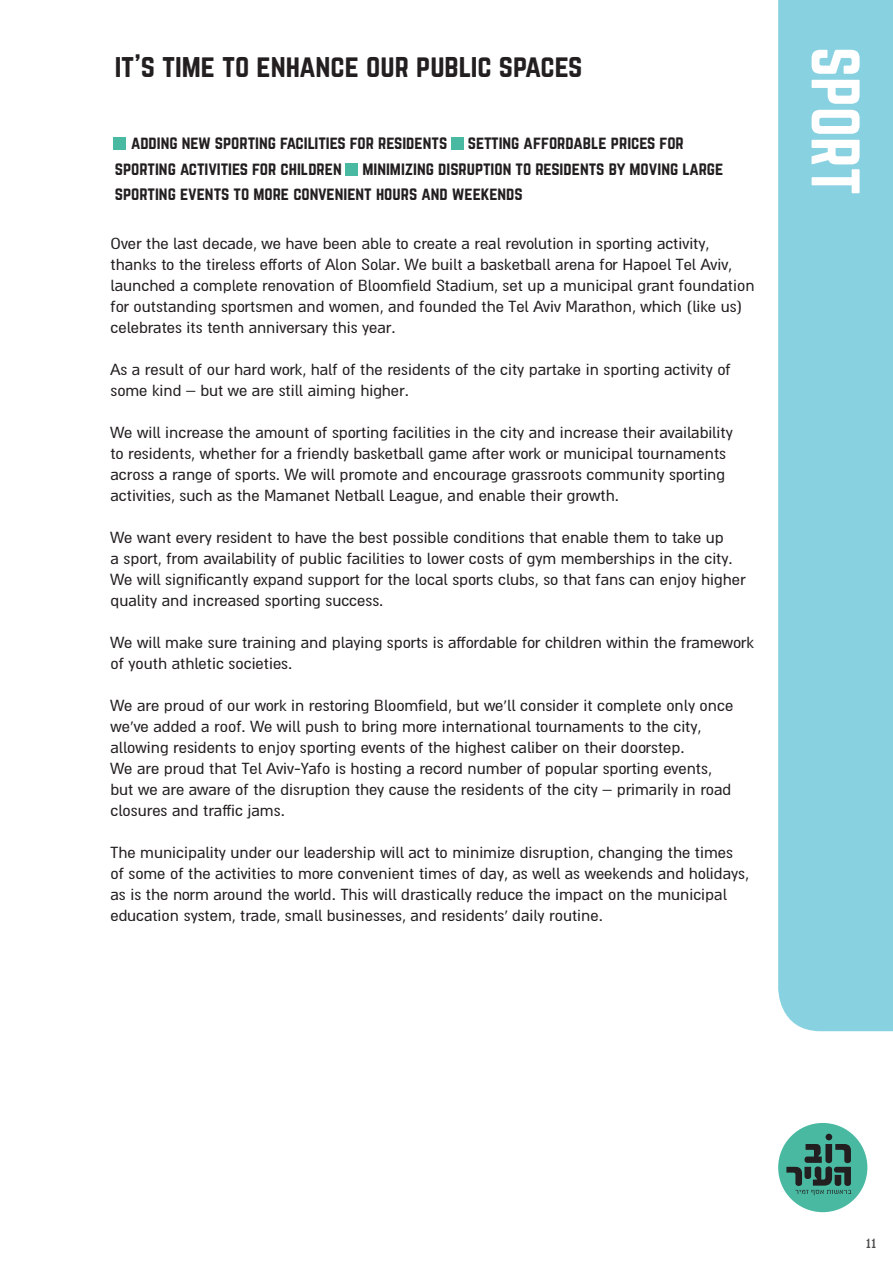
<style>
.page{position:relative;width:893px;height:1263px;background:#fff}
.page>*{position:absolute;margin:0;border:0;box-sizing:border-box;transform-origin:0 0}
.t1{font:60px "Norwester";color:#fff}
.t2{font:28.5px "Norwester";color:#231f20}
.t3{font:18px/21px "Almoni DLAAA";color:#231f20}
.t4{font:18px "Almoni DLAAA";color:#4d4c4c}
.t5{font:16.5px/25.5px "Norwester";color:#231f20}
</style>
<div class="page">
<div style="left:778px;top:0;width:115px;height:1031px;background:#88d1e1"></div>
<div style="left:778px;top:1123px;width:89px;height:89px;background:#49baa1;border-radius:50%"></div>
<svg style="left:786px;top:1134px;width:65px;height:61px"></svg>
<div style="left:114px;top:137px;width:12px;height:13px;background:#49baa1"></div>
<div style="left:451px;top:137px;width:12px;height:13px;background:#49baa1"></div>
<div style="left:345px;top:163px;width:13px;height:13px;background:#49baa1"></div>
<h2 class="t2" style="left:115px;top:52px;width:469px">IT S’ TIME TO ENHANCE OUR PUBLIC SPACES</h2>
<p class="t5" style="left:362px;top:131px;width:362px;text-indent:-231px">ADDING NEW SPORTING FACILITIES FOR RESIDENTS<br>MINIMIZING DISRUPTION TO RESIDENTS BY MOVING LARGE</p>
<p class="t5" style="left:468px;top:131px;width:217px">SETTING AFFORDABLE PRICES FOR</p>
<p class="t5" style="left:115px;top:156px;width:409px">SPORTING ACTIVITIES FOR CHILDREN<br>SPORTING EVENTS TO MORE CONVENIENT HOURS AND WEEKENDS</p>
<p class="t3" style="left:111px;top:233px;width:646px">Over the last decade, we have been able to create a real revolution in sporting activity, thanks to the tireless efforts of Alon Solar. We built a basketball arena for Hapoel Tel Aviv, launched a complete renovation of Bloomfield Stadium, set up a municipal grant foundation for outstanding sportsmen and women, and founded the Tel Aviv Marathon, which (like us( celebrates its tenth anniversary this year.</p>
<p class="t3" style="left:111px;top:359px;width:622px">As a result of our hard work, half of the residents of the city partake in sporting activity of some kind – but we are still aiming higher.</p>
<p class="t3" style="left:111px;top:422px;width:624px">We will increase the amount of sporting facilities in the city and increase their availability to residents, whether for a friendly basketball game after work or municipal tournaments across a range of sports. We will promote and encourage grassroots community sporting activities, such as the Mamanet Netball League, and enable their growth.</p>
<p class="t3" style="left:111px;top:527px;width:636px">We want every resident to have the best possible conditions that enable them to take up<br>a sport, from availability of public facilities to lower costs of gym memberships in the city.<br>We will significantly expand support for the local sports clubs, so that fans can enjoy higher quality and increased sporting success.</p>
<p class="t3" style="left:111px;top:632px;width:645px">We will make sure training and playing sports is affordable for children within the framework of youth athletic societies.</p>
<p class="t3" style="left:111px;top:695px;width:624px">We are proud of our work in restoring Bloomfield, but we l l’ consider it complete only once we v e’ added a roof. We will push to bring more international tournaments to the city, allowing residents to enjoy sporting events of the highest caliber on their doorstep.<br>We are proud that Tel Aviv-Yafo is hosting a record number of popular sporting events, but we are aware of the disruption they cause the residents of the city – primarily in road closures and traffic jams.</p>
<p class="t3" style="left:111px;top:843px;width:640px">The municipality under our leadership will act to minimize disruption, changing the times of some of the activities to more convenient times of day, as well as weekends and holidays, as is the norm around the world. This will drastically reduce the impact on the municipal education system, trade, small businesses, and residents’ daily routine.</p>
<h1 class="t1" style="left:864px;top:47px;width:150px;rotate:90deg">SPORT</h1>
<p class="t4" style="left:866px;top:1233px;width:11px">11</p>
</div>
